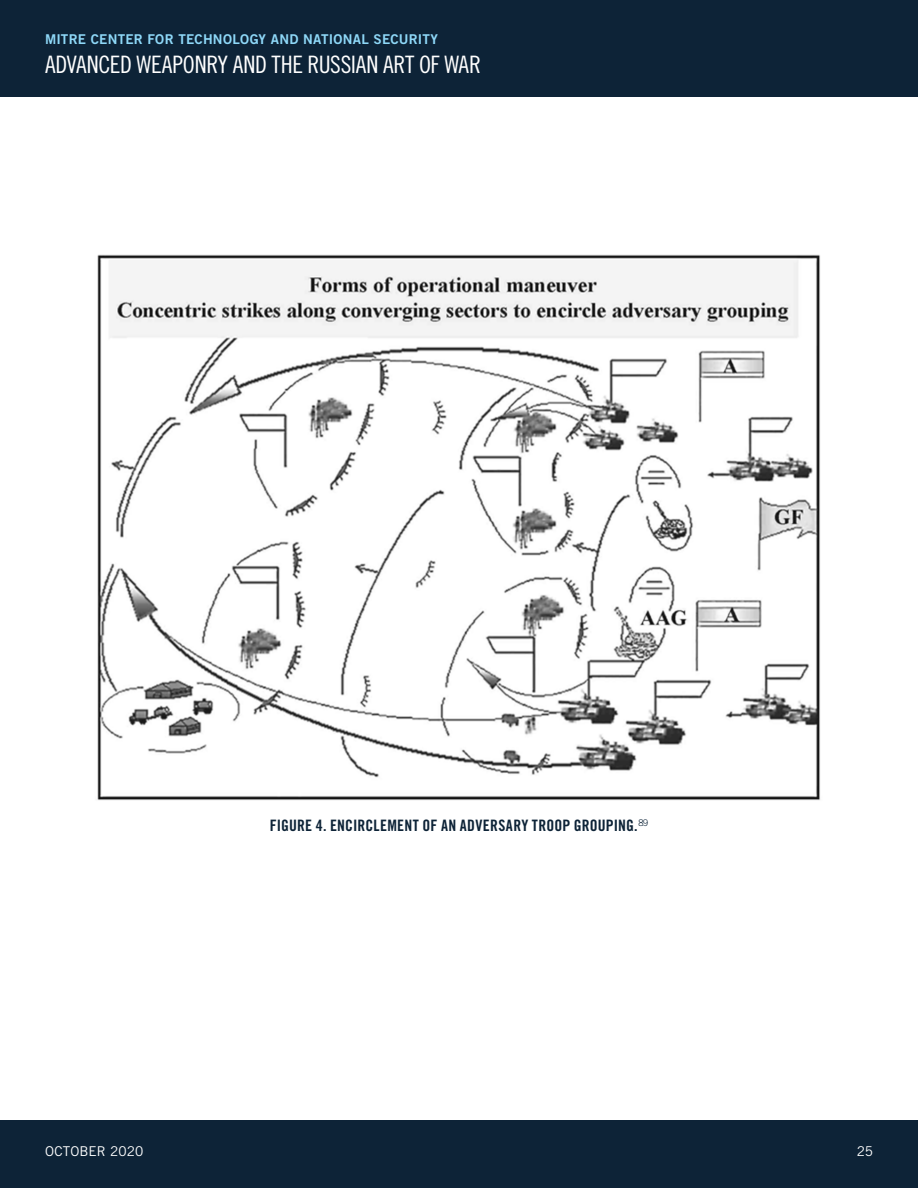
<style>
.page{position:relative;width:918px;height:1188px;background:#fff}
.page>*{position:absolute;margin:0;border:0;box-sizing:border-box;transform-origin:0 0}
.t1{font:24px "Trade Gothic LT Pro Cn 18";letter-spacing:-.01em;color:#fff}
.t2{font:15.75px "Trade Gothic LT Pro Bd Cn 20";letter-spacing:.01em;color:#0d2337}
.t3{font:13.5px "Trade Gothic LT Pro Bd 2";letter-spacing:.015em;color:#8ed8f8}
.t4{font:13.5px "Trade Gothic LT Pro";letter-spacing:.005em;color:#fff}
</style>
<div class="page">
<div style="left:0;top:1120px;width:918px;height:68px;background:#0d2337"></div>
<div style="left:0;top:0;width:918px;height:97px;background:#0d2337"></div>
<img style="left:97px;top:254px;width:723px;height:547px">
<p class="t3" style="left:45px;top:31px;width:395px">MITRE CENTER FOR TECHNOLOGY AND NATIONAL SECURITY</p>
<h1 class="t1" style="left:45px;top:50px;width:438px">ADVANCED WEAPONRY AND THE RUSSIAN ART OF WAR</h1>
<p class="t2" style="left:270px;top:816px;width:380px">FIGURE 4. ENCIRCLEMENT OF AN ADVERSARY TROOP GROUPING.<sup>89</sup></p>
<p class="t4" style="left:45px;top:1143px;width:100px">OCTOBER 2020</p>
<p class="t4" style="left:857px;top:1143px;width:18px">25</p>
</div>
